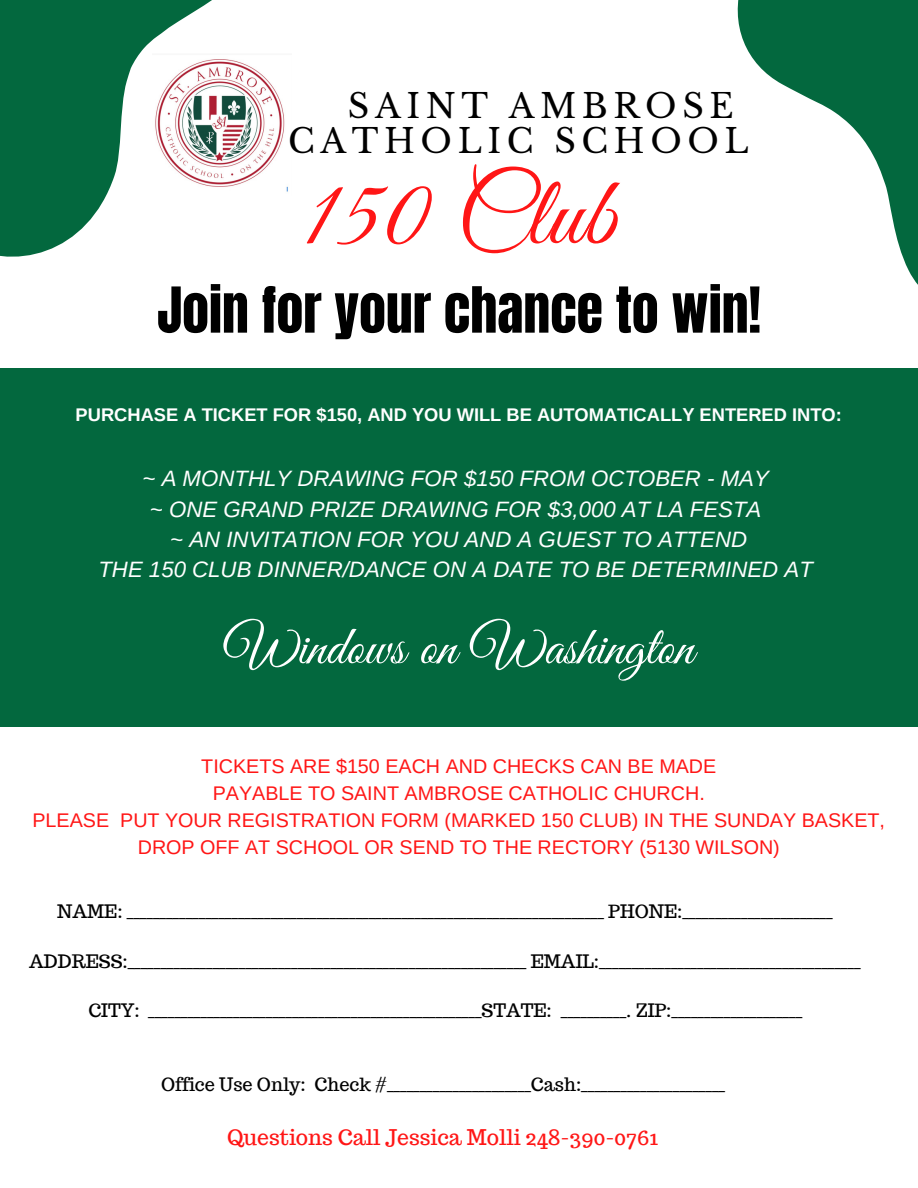
<style>
.page{position:relative;width:918px;height:1188px;background:#fff}
.page>*{position:absolute;margin:0;border:0;box-sizing:border-box;transform-origin:0 0}
.t1{font:98.55px "Great Vibes";color:#ff1616}
.t2{font:55.05px "Great Vibes";color:#fff}
.t3{font:53.85px "Anton";color:#000}
.t4{font:33.3px "Libre Baskerville";letter-spacing:.17em;color:#000}
.t5{font:italic 22.2px "Arimo";color:#fff}
.t6{font:21.15px "Trocchi";color:#ff1616}
.t7{font:19.8px "Arimo";color:#ff1616}
.t8{font:700 18.3px "Arimo";color:#fff}
.t9{font:18.15px "Trocchi";color:#000}
.s1{font-style:normal}
</style>
<div class="page">
<svg style="left:0;top:0;width:212px;height:257px;fill:#03683e"></svg>
<svg style="left:737px;top:0;width:181px;height:285px"></svg>
<img style="left:153px;top:54px;width:135px;height:141px">
<div style="left:0;top:368px;width:918px;height:359px;background:#03683e"></div>
<p class="t4" style="left:348px;top:85px;width:387px">SAINT AMBROSE</p>
<p class="t4" style="left:288px;top:121px;width:462px">CATHOLIC SCHOOL</p>
<p class="t1" style="left:301px;top:159px;width:318px">150 Club</p>
<p class="t3" style="left:157px;top:271px;width:605px">Join for your chance to win!</p>
<p class="t8" style="left:76px;top:404px;width:768px">PURCHASE A TICKET FOR $150, AND YOU WILL BE AUTOMATICALLY ENTERED INTO:</p>
<p class="t5" style="left:143px;top:466px;width:628px">~ A MONTHLY DRAWING FOR $150 FROM OCTOBER - MAY</p>
<p class="t5" style="left:150px;top:497px;width:613px">~ ONE GRAND PRIZE DRAWING FOR $3,000 AT LA FESTA</p>
<p class="t5" style="left:170px;top:527px;width:578px"><span class="s1">~</span> AN INVITATION FOR YOU AND A GUEST TO ATTEND</p>
<p class="t5" style="left:98px;top:557px;width:716px">THE 150 CLUB DINNER/DANCE ON A DATE TO BE DETERMINED AT</p>
<p class="t2" style="left:224px;top:616px;width:471px">Windows on Washington</p>
<p class="t7" style="left:201px;top:755px;width:517px">TICKETS ARE $150 EACH AND CHECKS CAN BE MADE</p>
<p class="t7" style="left:213px;top:782px;width:493px">PAYABLE TO SAINT AMBROSE CATHOLIC CHURCH.</p>
<p class="t7" style="left:32px;top:809px;width:854px">PLEASE PUT YOUR REGISTRATION FORM (MARKED 150 CLUB) IN THE SUNDAY BASKET,</p>
<p class="t7" style="left:138px;top:837px;width:644px">DROP OFF AT SCHOOL OR SEND TO THE RECTORY (5130 WILSON)</p>
<p class="t9" style="left:57px;top:900px;width:777px">NAME: _________________________________________________________________________ PHONE:_______________________</p>
<p class="t9" style="left:29px;top:949px;width:833px">ADDRESS:_____________________________________________________________ EMAIL:________________________________________</p>
<p class="t9" style="left:88px;top:999px;width:715px">CITY: ___________________________________________________STATE: __________. ZIP:____________________</p>
<p class="t9" style="left:161px;top:1073px;width:566px">Office Use Only: Check #______________________Cash:______________________</p>
<p class="t6" style="left:227px;top:1124px;width:432px">Questions Call Jessica Molli 248-390-0761</p>
</div>
